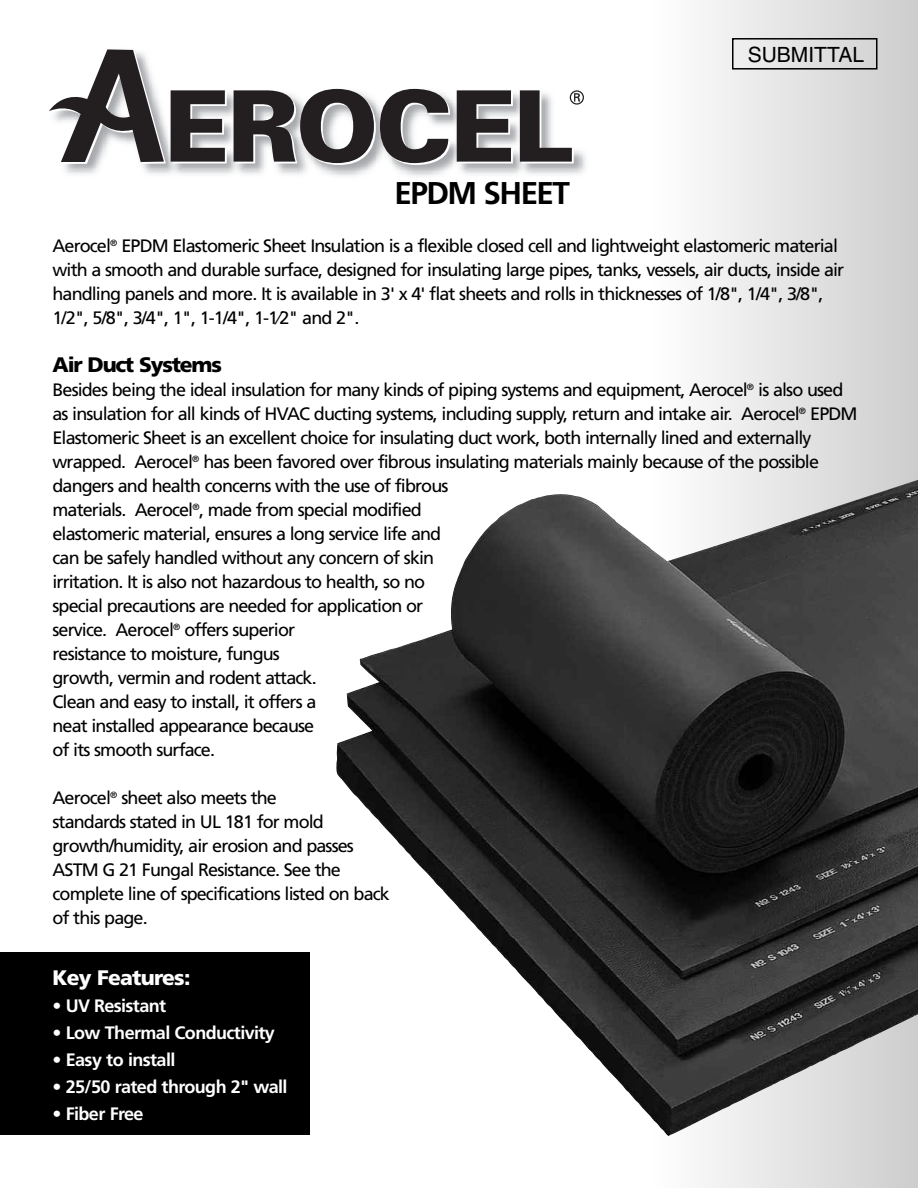
<style>
.page{position:relative;width:918px;height:1188px;background:#fff}
.page>*{position:absolute;margin:0;border:0;box-sizing:border-box;transform-origin:0 0}
.t1{font:700 31.5px "Frutiger";letter-spacing:-.05em;color:#000}
.t2{font:900 21px "Frutiger";letter-spacing:-.055em;color:#000}
.t3{font:900 21px "Frutiger";letter-spacing:-.035em;color:#fff}
.t4{font:21px "Helvetica";color:#000}
.t5{font:18px/24px "Frutiger";letter-spacing:-.05em;color:#000}
.t6{font:700 18px "Frutiger";letter-spacing:-.035em;color:#fff}
</style>
<div class="page">
<div style="left:651px;top:0;width:267px;height:1188px;background:linear-gradient(to right,#fff,#cdcdcd)"></div>
<img style="left:336px;top:479px;width:582px;height:657px">
<div style="left:0;top:952px;width:310px;height:183px;background:#000"></div>
<div style="left:732px;top:38px;width:145px;height:32px;border:2px solid #000"></div>
<img style="left:182px;top:93px;width:49px;height:81px">
<img style="left:243px;top:165px;width:54px;height:9px">
<img style="left:231px;top:90px;width:12px;height:84px">
<img style="left:297px;top:88px;width:78px;height:88px">
<img style="left:392px;top:88px;width:61px;height:88px">
<img style="left:453px;top:90px;width:63px;height:84px">
<img style="left:530px;top:155px;width:56px;height:19px">
<img style="left:516px;top:90px;width:14px;height:84px">
<img style="left:64px;top:164px;width:104px;height:10px">
<img style="left:168px;top:164px;width:14px;height:10px">
<svg style="left:234px;top:89px;width:216px;height:76px"></svg>
<svg style="left:457px;top:90px;width:56px;height:73px"></svg>
<svg style="left:49px;top:49px;width:178px;height:115px"></svg>
<svg style="left:520px;top:90px;width:64px;height:73px"></svg>
<h1 class="t1" style="left:395px;top:180px;width:177px">EPDM SHEET</h1>
<p class="t4" style="left:748px;top:47px;width:118px">SUBMITTAL</p>
<p class="t5" style="left:52px;top:235px;width:793px">Aerocel<sup>®</sup> EPDM Elastomeric Sheet Insulation is a flexible closed cell and lightweight elastomeric material with a smooth and durable surface, designed for insulating large pipes, tanks, vessels, air ducts, inside air handling panels and more. It is available in 3' x 4' flat sheets and rolls in thicknesses of 1/8", 1/4", 3/8", 1/2", 5/8", 3/4", 1", 1-1/4", 1-1⁄2" and 2".</p>
<p class="t2" style="left:52px;top:356px;width:171px">Air Duct Systems</p>
<p class="t5" style="left:52px;top:379px;width:807px">Besides being the ideal insulation for many kinds of piping systems and equipment, Aerocel<sup>®</sup> is also used as insulation for all kinds of HVAC ducting systems, including supply, return and intake air. Aerocel<sup>®</sup> EPDM Elastomeric Sheet is an excellent choice for insulating duct work, both internally lined and externally wrapped. Aerocel<sup>®</sup> has been favored over fibrous insulating materials mainly because of the possible dangers and health concerns with the use of fibrous<br>materials. Aerocel<sup>®</sup>, made from special modified<br>elastomeric material, ensures a long service life and<br>can be safely handled without any concern of skin<br>irritation. It is also not hazardous to health, so no<br>special precautions are needed for application or<br>service. Aerocel<sup>®</sup> offers superior<br>resistance to moisture, fungus<br>growth, vermin and rodent attack.<br>Clean and easy to install, it offers a<br>neat installed appearance because<br>of its smooth surface.</p>
<p class="t5" style="left:52px;top:787px;width:339px">Aerocel<sup>®</sup> sheet also meets the<br>standards stated in UL 181 for mold growth/humidity, air erosion and passes ASTM G 21 Fungal Resistance. See the complete line of specifications listed on back of this page.</p>
<p class="t3" style="left:52px;top:969px;width:139px">Key Features:</p>
<p class="t6" style="left:52px;top:998px;width:115px">• UV Resistant</p>
<p class="t6" style="left:52px;top:1025px;width:224px">• Low Thermal Conductivity</p>
<p class="t6" style="left:52px;top:1052px;width:124px">• Easy to install</p>
<p class="t6" style="left:52px;top:1079px;width:237px">• 25/50 rated through 2" wall</p>
<p class="t6" style="left:52px;top:1106px;width:93px">• Fiber Free</p>
</div>
